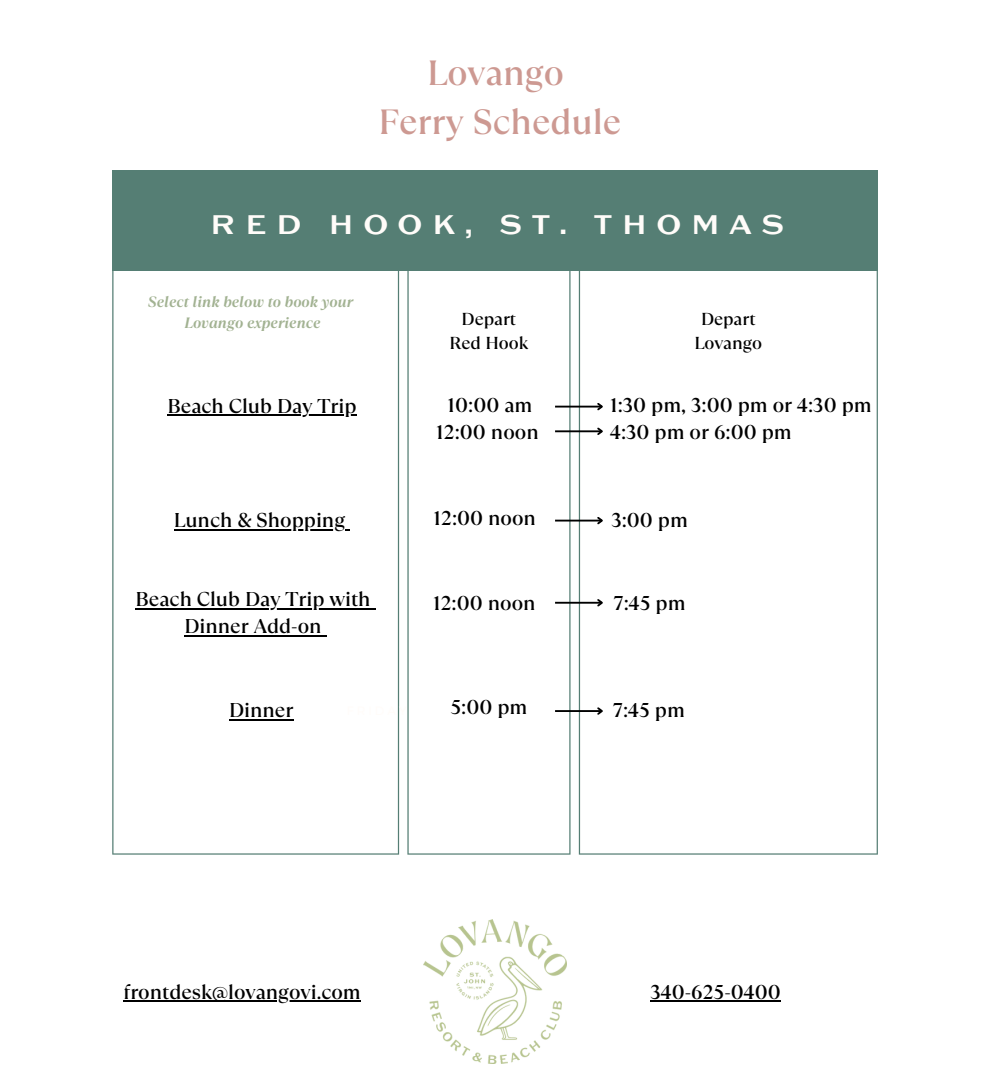
<style>
.page{position:relative;width:990px;height:1080px;background:#fff}
.page>*{position:absolute;margin:0;border:0;box-sizing:border-box;transform-origin:0 0}
.t1{font:500 35px/48.8px "TT Ramillas";color:#cd9992;text-align:center}
.t2{font:500 29px "Sweet Gothic";letter-spacing:.25em;color:#fffcf9}
.t3{font:500 20px/27.2px "TT Ramillas";color:#000;text-align:center}
.t4{font:500 17.38px/23.5px "TT Ramillas";color:#000;text-align:center}
.t5{font:italic 700 15px/20.6px "TT Ramillas";color:#a2b292;text-align:center}
</style>
<div class="page">
<svg style="left:407px;top:270px;width:164px;height:585px"></svg>
<svg style="left:112px;top:270px;width:287px;height:585px"></svg>
<svg style="left:579px;top:270px;width:299px;height:585px"></svg>
<div style="left:112px;top:171px;width:766px;height:99px;background:#557e74"></div>
<img style="left:424px;top:919px;width:142px;height:145px">
<hr style="left:555px;top:406px;width:47px;height:2px;background:#000">
<svg style="left:596px;top:401px;width:9px;height:11px"></svg>
<hr style="left:555px;top:430px;width:47px;height:2px;background:#000">
<svg style="left:596px;top:426px;width:9px;height:11px"></svg>
<hr style="left:555px;top:520px;width:47px;height:2px;background:#000">
<svg style="left:596px;top:515px;width:9px;height:11px"></svg>
<hr style="left:555px;top:602px;width:47px;height:2px;background:#000">
<svg style="left:596px;top:597px;width:9px;height:11px"></svg>
<hr style="left:555px;top:710px;width:47px;height:2px;background:#000">
<svg style="left:596px;top:706px;width:9px;height:10px"></svg>
<hr style="left:168px;top:414px;width:189px;height:2px;background:#000">
<hr style="left:174px;top:529px;width:171px;height:2px;background:#000">
<hr style="left:136px;top:608px;width:235px;height:2px;background:#000">
<hr style="left:185px;top:635px;width:137px;height:2px;background:#000">
<hr style="left:229px;top:719px;width:64px;height:2px;background:#000">
<hr style="left:124px;top:1000px;width:237px;height:2px;background:#000">
<hr style="left:651px;top:1000px;width:130px;height:2px;background:#000">
<h1 class="t1" style="left:379px;top:49px;width:244px">Lovango<br>Ferry Schedule</h1>
<h2 class="t2" style="left:209px;top:213px;width:578px">RED HOOK, ST. THOMAS</h2>
<p class="t5" style="left:148px;top:292px;width:207px">Select link below to book your<br>Lovango experience</p>
<p class="t4" style="left:449px;top:308px;width:81px">Depart<br>Red Hook</p>
<p class="t4" style="left:694px;top:308px;width:69px">Depart<br>Lovango</p>
<p class="t3" style="left:168px;top:392px;width:191px">Beach Club Day Trip</p>
<p class="t3" style="left:436px;top:391px;width:104px">10:00 am<br>12:00 noon</p>
<p class="t3" style="left:610px;top:391px;width:263px;text-align:left">1:30 pm, 3:00 pm or 4:30 pm<br>4:30 pm or 6:00 pm</p>
<p class="t3" style="left:174px;top:507px;width:173px">Lunch &amp; Shopping</p>
<p class="t3" style="left:434px;top:505px;width:104px">12:00 noon</p>
<p class="t3" style="left:611px;top:507px;width:78px">3:00 pm</p>
<p class="t3" style="left:136px;top:586px;width:237px">Beach Club Day Trip with<br>Dinner Add-on</p>
<p class="t3" style="left:433px;top:589px;width:104px">12:00 noon</p>
<p class="t3" style="left:614px;top:589px;width:74px">7:45 pm</p>
<p class="t3" style="left:229px;top:696px;width:66px">Dinner</p>
<p class="t3" style="left:450px;top:694px;width:79px">5:00 pm</p>
<p class="t3" style="left:613px;top:696px;width:74px">7:45 pm</p>
<p class="t3" style="left:124px;top:978px;width:239px">frontdesk@lovangovi.com</p>
<p class="t3" style="left:651px;top:978px;width:132px">340-625-0400</p>
</div>
